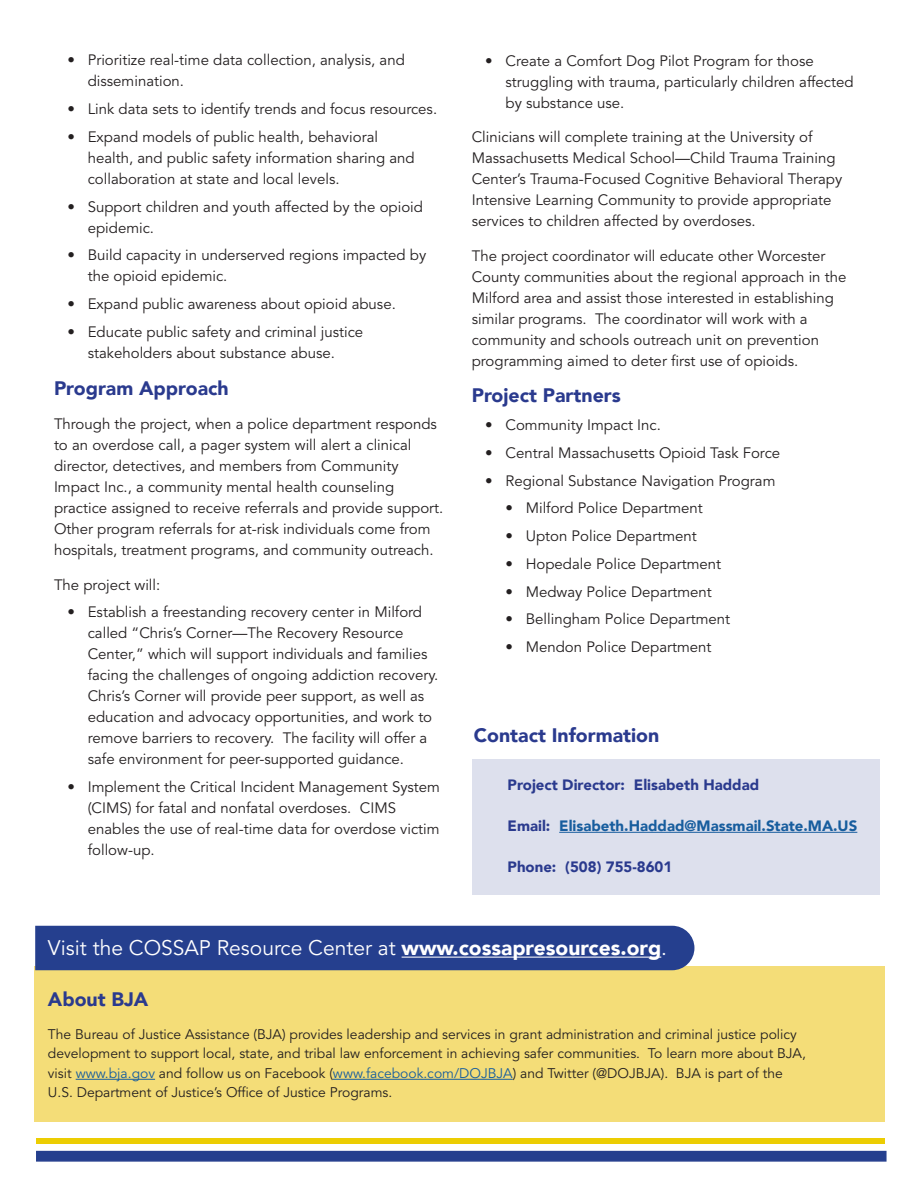
<style>
.page{position:relative;width:918px;height:1188px;background:#fff}
.page>*{position:absolute;margin:0;border:0;box-sizing:border-box;transform-origin:0 0}
.t1{font:21px "Avenir LT Std";color:#fff}
.t2{font:900 19.5px "Avenir LT";color:#2a3a8e}
.t3{font:15px/21px "Avenir LT Std";color:#231f20}
.t4{font:900 15px "Avenir LT";color:#2a3a8e}
.t5{font:900 15px "Avenir LT";color:#175d9e}
.t6{font:13.8px/19.5px "Avenir LT Std";color:#231f20}
.s1{color:#2a3a8e}
.s2{font-family:"Avenir LT";font-weight:900}
.s3{color:#175d9e}
</style>
<div class="page">
<div style="left:34px;top:967px;width:851px;height:155px;background:#f4dd78"></div>
<hr style="left:76px;top:1079px;width:79px;height:1px;background:#175d9e">
<hr style="left:333px;top:1079px;width:180px;height:1px;background:#175d9e">
<div style="left:36px;top:1151px;width:851px;height:11px;background:#253f8e;border:2px solid #253f8e"></div>
<div style="left:36px;top:1138px;width:849px;height:5px;background:#eccd02"></div>
<div style="left:35px;top:926px;width:659px;height:44px;background:#253f8e"></div>
<hr style="left:402px;top:957px;width:259px;height:1px;background:#fff">
<div style="left:472px;top:759px;width:408px;height:135px;background:#dde0ed"></div>
<hr style="left:559px;top:832px;width:298px;height:1px;background:#175d9e">
<p class="t3" style="left:88px;top:50px;width:319px;text-indent:-20px">• Prioritize real-time data collection, analysis, and dissemination.</p>
<p class="t3" style="left:68px;top:99px;width:371px">• Link data sets to identify trends and focus resources.</p>
<p class="t3" style="left:88px;top:127px;width:328px;text-indent:-20px">• Expand models of public health, behavioral health, and public safety information sharing and collaboration at state and local levels.</p>
<p class="t3" style="left:88px;top:196px;width:337px;text-indent:-20px">• Support children and youth affected by the opioid epidemic.</p>
<p class="t3" style="left:88px;top:245px;width:340px;text-indent:-20px">• Build capacity in underserved regions impacted by the opioid epidemic.</p>
<p class="t3" style="left:68px;top:294px;width:330px">• Expand public awareness about opioid abuse.</p>
<p class="t3" style="left:68px;top:322px;width:297px;text-align:center">• Educate public safety and criminal justice stakeholders about substance abuse.</p>
<h2 class="t2" style="left:54px;top:376px;width:176px">Program Approach</h2>
<p class="t3" style="left:54px;top:414px;width:391px">Through the project, when a police department responds to an overdose call, a pager system will alert a clinical director, detectives, and members from Community Impact Inc., a community mental health counseling practice assigned to receive referrals and provide support.<br>Other program referrals for at-risk individuals come from hospitals, treatment programs, and community outreach.</p>
<p class="t3" style="left:54px;top:575px;width:108px">The project will:</p>
<p class="t3" style="left:88px;top:602px;width:352px;text-indent:-20px">• Establish a freestanding recovery center in Milford called “Chris’s Corner—The Recovery Resource Center,” which will support individuals and families facing the challenges of ongoing addiction recovery.<br>Chris’s Corner will provide peer support, as well as education and advocacy opportunities, and work to remove barriers to recovery. The facility will offer a safe environment for peer-supported guidance.</p>
<p class="t3" style="left:88px;top:777px;width:354px;text-indent:-20px">• Implement the Critical Incident Management System (CIMS) for fatal and nonfatal overdoses. CIMS enables the use of real-time data for overdose victim follow-up.</p>
<p class="t3" style="left:506px;top:50px;width:350px;text-indent:-20px">• Create a Comfort Dog Pilot Program for those struggling with trauma, particularly children affected by substance use.</p>
<p class="t3" style="left:472px;top:127px;width:372px">Clinicians will complete training at the University of Massachusetts Medical School—Child Trauma Training Center’s Trauma-Focused Cognitive Behavioral Therapy Intensive Learning Community to provide appropriate services to children affected by overdoses.</p>
<p class="t3" style="left:472px;top:245px;width:376px">The project coordinator will educate other Worcester County communities about the regional approach in the Milford area and assist those interested in establishing similar programs. The coordinator will work with a community and schools outreach unit on prevention programming aimed to deter first use of opioids.</p>
<h2 class="t2" style="left:472px;top:384px;width:151px">Project Partners</h2>
<p class="t3" style="left:485px;top:415px;width:177px">• Community Impact Inc.</p>
<p class="t3" style="left:485px;top:443px;width:297px">• Central Massachusetts Opioid Task Force</p>
<p class="t3" style="left:485px;top:470px;width:9px">•</p>
<p class="t3" style="left:506px;top:470px;width:272px">Regional Substance Navigation Program</p>
<p class="t3" style="left:506px;top:498px;width:199px">• Milford Police Department</p>
<p class="t3" style="left:506px;top:526px;width:193px">• Upton Police Department</p>
<p class="t3" style="left:506px;top:554px;width:217px">• Hopedale Police Department</p>
<p class="t3" style="left:506px;top:581px;width:208px">• Medway Police Department</p>
<p class="t3" style="left:506px;top:609px;width:226px">• Bellingham Police Department</p>
<p class="t3" style="left:506px;top:637px;width:208px">• Mendon Police Department</p>
<h2 class="t2" style="left:474px;top:723px;width:187px">Contact Information</h2>
<p class="t4" style="left:508px;top:775px;width:253px">Project Director: Elisabeth Haddad</p>
<p class="t5" style="left:508px;top:817px;width:351px"><span class="s1">Email:</span> Elisabeth.Haddad@Massmail.State.MA.US</p>
<p class="t4" style="left:508px;top:858px;width:166px">Phone: (508) 755-8601</p>
<p class="t1" style="left:48px;top:936px;width:621px">Visit the COSSAP Resource Center at <span class="s2">www.cossapresources.org</span>.</p>
<h2 class="t2" style="left:48px;top:987px;width:102px">About BJA</h2>
<p class="t6" style="left:48px;top:1025px;width:759px">The Bureau of Justice Assistance (BJA) provides leadership and services in grant administration and criminal justice policy development to support local, state, and tribal law enforcement in achieving safer communities. To learn more about BJA, visit <span class="s3">www.bja.gov</span> and follow us on Facebook (<span class="s3">www.facebook.com/DOJBJA</span>) and Twitter (@DOJBJA). BJA is part of the U.S. Department of Justice’s Office of Justice Programs.</p>
</div>
